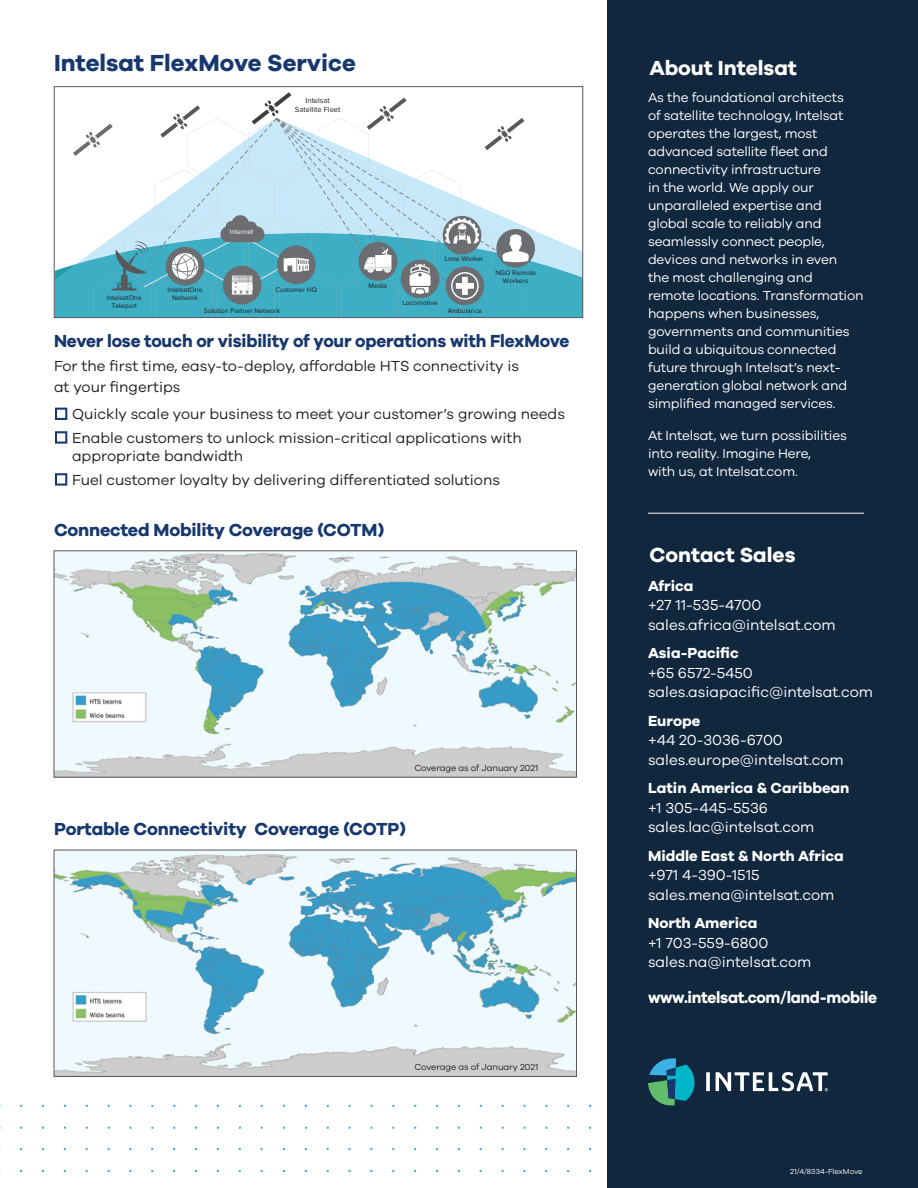
<style>
.page{position:relative;width:918px;height:1188px;background:#fff}
.page>*{position:absolute;margin:0;border:0;box-sizing:border-box;transform-origin:0 0}
.Sub_heads{font:700 24px "Galano Grotesque";color:#17386e}
.Contacts_headline{font:700 21px "Galano Grotesque";color:#fff}
.Subheads-back_cover{font:700 18px "Galano Grotesque";letter-spacing:-.01em;color:#17386e}
.Subheads-back_cover-2{font:700 18px "Galano Grotesque";letter-spacing:-.01em;color:#17386e;scale:.96 1}
.website{font:700 16.5px "Galano Grotesque";letter-spacing:-.02em;color:#fff;scale:.95 1}
.Sales-contacts{font:15px/19.5px "Galano Grotesque";color:#fff}
.Bullets{font:15px/18px "Galano Grotesque";color:#231f20}
.Body_text{font:15px/21px "Galano Grotesque";color:#231f20}
.Call-to-Action{font:13.5px/18px "Galano Grotesque";letter-spacing:-.01em;color:#fff}
.References{font:9px "Galano Grotesque";letter-spacing:-.01em;color:#231f20}
.t1{font:7.65px/9.1px "Proxima Nova";color:#231f20;text-align:center}
.Job_number{font:7.5px "Galano Grotesque";color:#fff}
.t2{font:6.9px/8.4px "Proxima Nova";color:#231f20;text-align:center}
.t3{font:6.9px "Proxima Nova";color:#fff}
.s1{font-weight:700}
</style>
<div class="page">
<div style="left:608px;top:0;width:310px;height:1188px;background:#11273e"></div>
<svg style="left:56px;top:233px;width:525px;height:83px;fill:#3eaec4"></svg>
<div style="left:496px;top:229px;width:39px;height:39px;background:#6c6d70;border-radius:50%"></div>
<svg style="left:523px;top:234px;width:6px;height:29px"></svg>
<svg style="left:73px;top:92px;width:450px;height:224px"></svg>
<svg style="left:485px;top:118px;width:39px;height:32px"></svg>
<div style="left:54px;top:86px;width:529px;height:232px;border:1px solid #57585a"></div>
<svg style="left:55px;top:408px;width:12px;height:12px"></svg>
<svg style="left:55px;top:431px;width:12px;height:13px"></svg>
<svg style="left:55px;top:473px;width:12px;height:13px"></svg>
<svg style="left:706px;top:1072px;width:122px;height:19px"></svg>
<svg style="left:648px;top:1058px;width:47px;height:48px"></svg>
<hr style="left:648px;top:513px;width:216px;height:1px;background:#fff">
<img style="left:56px;top:553px;width:519px;height:222px">
<img style="left:56px;top:852px;width:519px;height:223px">
<div style="left:54px;top:850px;width:523px;height:227px;border:1px solid #57585a"></div>
<p class="Sub_heads" style="left:54px;top:48px;width:303px">Intelsat FlexMove Service</p>
<p class="t1" style="left:295px;top:96px;width:47px">Intelsat<br>Satellite Fleet</p>
<p class="t2" style="left:107px;top:294px;width:36px">IntelsatOne<br>Teleport</p>
<p class="t2" style="left:168px;top:286px;width:36px">IntelsatOne<br>Network</p>
<p class="t3" style="left:230px;top:229px;width:25px">Internet</p>
<p class="t2" style="left:276px;top:286px;width:43px">Customer HQ</p>
<p class="t2" style="left:204px;top:306px;width:78px">Solution Partner Network</p>
<p class="t2" style="left:369px;top:282px;width:20px">Media</p>
<p class="t2" style="left:445px;top:255px;width:40px">Lone Worker</p>
<p class="t2" style="left:402px;top:299px;width:37px">Locomotive</p>
<p class="t2" style="left:448px;top:306px;width:36px">Ambulance</p>
<p class="t2" style="left:495px;top:269px;width:42px">NGO Remote<br>Workers</p>
<p class="Subheads-back_cover-2" style="left:54px;top:330px;width:538px">Never lose touch or visibility of your operations with FlexMove</p>
<p class="Body_text" style="left:54px;top:355px;width:467px">For the first time, easy-to-deploy, affordable HTS connectivity is at your fingertips</p>
<p class="Bullets" style="left:72px;top:404px;width:494px">Quickly scale your business to meet your customer’s growing needs</p>
<p class="Bullets" style="left:72px;top:428px;width:451px">Enable customers to unlock mission-critical applications with appropriate bandwidth</p>
<p class="Bullets" style="left:72px;top:470px;width:429px">Fuel customer loyalty by delivering differentiated solutions</p>
<p class="Subheads-back_cover" style="left:54px;top:519px;width:332px">Connected Mobility Coverage (COTM)</p>
<p class="References" style="left:414px;top:762px;width:125px">Coverage as of January 2021</p>
<p class="Subheads-back_cover" style="left:54px;top:818px;width:354px">Portable Connectivity Coverage (COTP)</p>
<p class="References" style="left:414px;top:1062px;width:125px">Coverage as of January 2021</p>
<p class="Contacts_headline" style="left:650px;top:55px;width:149px">About Intelsat</p>
<p class="Call-to-Action" style="left:648px;top:88px;width:217px">As the foundational architects<br>of satellite technology, Intelsat operates the largest, most advanced satellite fleet and connectivity infrastructure<br>in the world. We apply our unparalleled expertise and global scale to reliably and seamlessly connect people, devices and networks in even<br>the most challenging and<br>remote locations. Transformation happens when businesses, governments and communities build a ubiquitous connected future through Intelsat’s next&shy;generation global network and simplified managed services.</p>
<p class="Call-to-Action" style="left:648px;top:426px;width:200px">At Intelsat, we turn possibilities into reality. Imagine Here,<br>with us, at Intelsat.com.</p>
<p class="Contacts_headline" style="left:650px;top:542px;width:148px">Contact Sales</p>
<p class="Sales-contacts" style="left:648px;top:576px;width:189px"><span class="s1">Africa<br></span>+27 11-535-4700 sales.africa@intelsat.com</p>
<p class="Sales-contacts" style="left:648px;top:643px;width:227px"><span class="s1">Asia-Pacific<br></span>+65 6572-5450 sales.asiapacific@intelsat.com</p>
<p class="Sales-contacts" style="left:648px;top:711px;width:197px"><span class="s1">Europe<br></span>+44 20-3036-6700 sales.europe@intelsat.com</p>
<p class="Sales-contacts" style="left:648px;top:778px;width:203px"><span class="s1">Latin America &amp; Caribbean </span>+1 305-445-5536 sales.lac@intelsat.com</p>
<p class="Sales-contacts" style="left:648px;top:846px;width:197px"><span class="s1">Middle East &amp; North Africa </span>+971 4-390-1515 sales.mena@intelsat.com</p>
<p class="Sales-contacts" style="left:648px;top:913px;width:165px"><span class="s1">North America<br></span>+1 703-559-6800 sales.na@intelsat.com</p>
<p class="website" style="left:648px;top:987px;width:243px">www.intelsat.com/land-mobile</p>
<p class="Job_number" style="left:790px;top:1167px;width:74px">21/4/8334-FlexMove</p>
</div>
